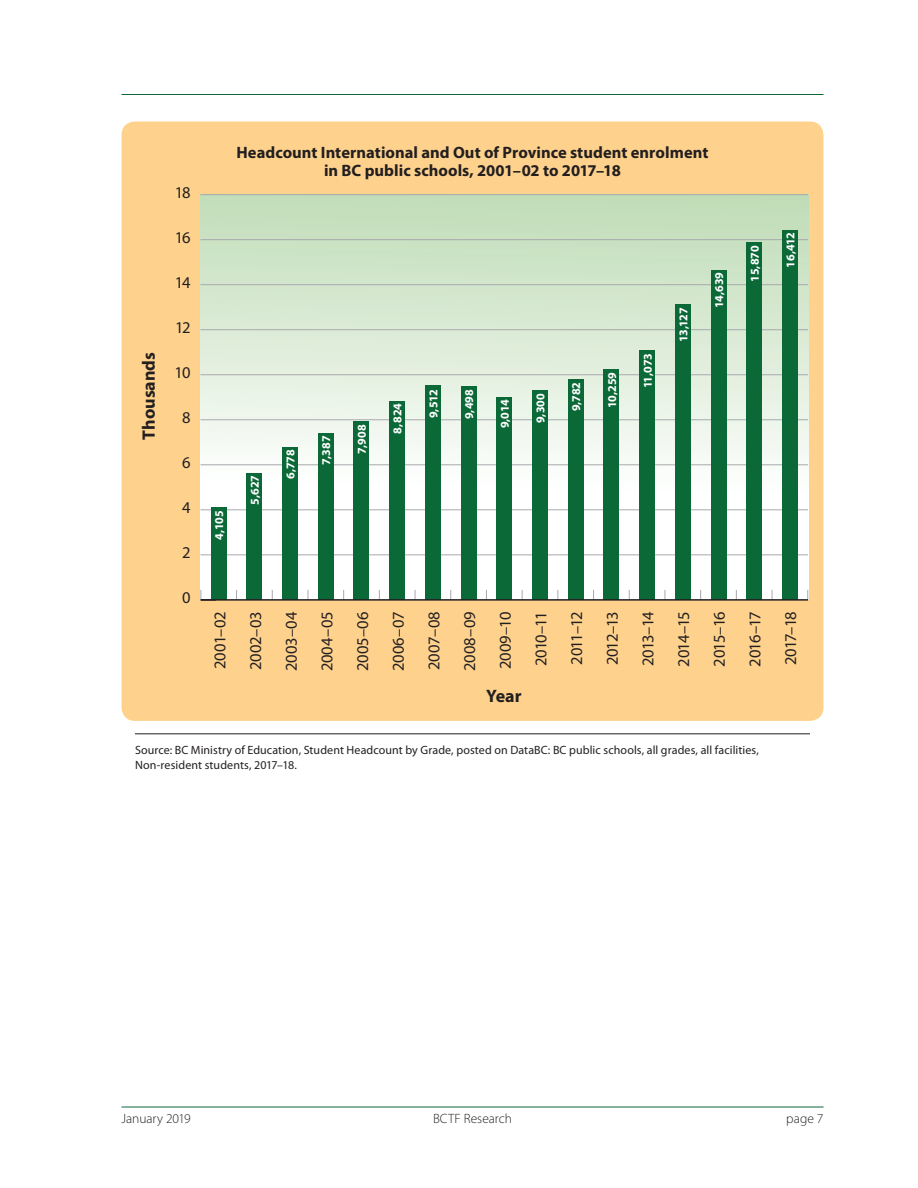
<style>
.page{position:relative;width:918px;height:1188px;background:#fff}
.page>*{position:absolute;margin:0;border:0;box-sizing:border-box;transform-origin:0 0}
.t1{font:700 18px "Myriad Pro";color:#231f20}
.t2{font:16.5px/35.7px "Myriad Pro";letter-spacing:-.02em;color:#231f20;text-align:center}
.t3{font:700 16.5px/18px "Myriad Pro";color:#231f20;text-align:center}
.t4{font:300 13.5px "Myriad Pro";color:#231f20}
.t5{font:12px/14.4px "Myriad Pro";letter-spacing:.01em;color:#231f20}
.t6{font:700 12px "Myriad Pro";letter-spacing:-.005em;color:#fff}
</style>
<div class="page">
<hr style="left:122px;top:94px;width:702px;height:1px;background:#0b6938">
<hr style="left:122px;top:1107px;width:702px;height:1px;background:#0b6938">
<div style="left:122px;top:122px;width:702px;height:599px;background:#fed28d;border-radius:14px"></div>
<div style="left:200px;top:194px;width:608px;height:406px;background:linear-gradient(to bottom,#c3debb,#fff)"></div>
<hr style="left:135px;top:733px;width:675px;height:1px;background:#231f20">
<svg style="left:200px;top:590px;width:11px;height:9px"></svg>
<hr style="left:200px;top:554px;width:608px;height:1px;background:#a8a9ad">
<hr style="left:200px;top:509px;width:608px;height:1px;background:#a8a9ad">
<hr style="left:200px;top:464px;width:608px;height:1px;background:#a8a9ad">
<hr style="left:200px;top:419px;width:608px;height:1px;background:#a8a9ad">
<hr style="left:200px;top:374px;width:608px;height:1px;background:#a8a9ad">
<hr style="left:200px;top:329px;width:608px;height:1px;background:#a8a9ad">
<hr style="left:200px;top:284px;width:608px;height:1px;background:#a8a9ad">
<hr style="left:200px;top:239px;width:608px;height:1px;background:#a8a9ad">
<hr style="left:200px;top:194px;width:608px;height:1px;background:#a8a9ad">
<div style="left:211px;top:508px;width:15px;height:92px;background:#0b6938"></div>
<div style="left:246px;top:473px;width:16px;height:127px;background:#0b6938"></div>
<div style="left:282px;top:447px;width:16px;height:153px;background:#0b6938"></div>
<div style="left:318px;top:434px;width:16px;height:166px;background:#0b6938"></div>
<div style="left:353px;top:422px;width:16px;height:178px;background:#0b6938"></div>
<div style="left:389px;top:401px;width:16px;height:199px;background:#0b6938"></div>
<div style="left:425px;top:386px;width:16px;height:214px;background:#0b6938"></div>
<div style="left:461px;top:386px;width:16px;height:214px;background:#0b6938"></div>
<div style="left:496px;top:397px;width:16px;height:203px;background:#0b6938"></div>
<div style="left:532px;top:391px;width:16px;height:209px;background:#0b6938"></div>
<div style="left:568px;top:380px;width:16px;height:220px;background:#0b6938"></div>
<div style="left:604px;top:369px;width:15px;height:231px;background:#0b6938"></div>
<div style="left:639px;top:351px;width:16px;height:249px;background:#0b6938"></div>
<div style="left:675px;top:304px;width:16px;height:296px;background:#0b6938"></div>
<div style="left:711px;top:270px;width:16px;height:330px;background:#0b6938"></div>
<div style="left:746px;top:243px;width:16px;height:357px;background:#0b6938"></div>
<div style="left:782px;top:230px;width:16px;height:370px;background:#0b6938"></div>
<hr style="left:200px;top:599px;width:608px;height:2px;background:#231f20">
<h1 class="t1" style="left:137px;top:440px;width:89px;rotate:-90deg">Thousands</h1>
<h2 class="t2" style="left:175px;top:175px;width:17px">18</h2>
<h2 class="t2" style="left:175px;top:220px;width:18px">16</h2>
<h2 class="t2" style="left:175px;top:265px;width:17px">14</h2>
<h2 class="t2" style="left:175px;top:310px;width:17px">12</h2>
<h2 class="t2" style="left:175px;top:355px;width:18px">10</h2>
<h2 class="t2" style="left:182px;top:400px;width:10px">8</h2>
<h2 class="t2" style="left:182px;top:445px;width:10px">6</h2>
<h2 class="t2" style="left:182px;top:490px;width:10px">4</h2>
<h2 class="t2" style="left:182px;top:535px;width:10px">2</h2>
<h2 class="t2" style="left:182px;top:580px;width:10px">0</h2>
<h2 class="t3" style="left:237px;top:143px;width:473px">Headcount International and Out of Province student enrolment in BC public schools, 2001–02 to 2017–18</h2>
<p class="t6" style="left:211px;top:540px;width:31px;rotate:-90deg">4,105</p>
<p class="t6" style="left:247px;top:505px;width:31px;rotate:-90deg">5,627</p>
<p class="t6" style="left:283px;top:479px;width:31px;rotate:-90deg">6,778</p>
<p class="t6" style="left:318px;top:465px;width:31px;rotate:-90deg">7,387</p>
<p class="t6" style="left:354px;top:454px;width:31px;rotate:-90deg">7,908</p>
<p class="t6" style="left:390px;top:434px;width:32px;rotate:-90deg">8,824</p>
<p class="t6" style="left:426px;top:418px;width:30px;rotate:-90deg">9,512</p>
<p class="t6" style="left:461px;top:419px;width:32px;rotate:-90deg">9,498</p>
<p class="t6" style="left:497px;top:428px;width:30px;rotate:-90deg">9,014</p>
<p class="t6" style="left:533px;top:423px;width:32px;rotate:-90deg">9,300</p>
<p class="t6" style="left:568px;top:411px;width:31px;rotate:-90deg">9,782</p>
<p class="t6" style="left:604px;top:408px;width:38px;rotate:-90deg">10,259</p>
<p class="t6" style="left:640px;top:388px;width:37px;rotate:-90deg">11,073</p>
<p class="t6" style="left:676px;top:342px;width:36px;rotate:-90deg">13,127</p>
<p class="t6" style="left:711px;top:308px;width:38px;rotate:-90deg">14,639</p>
<p class="t6" style="left:747px;top:282px;width:38px;rotate:-90deg">15,870</p>
<p class="t6" style="left:783px;top:268px;width:37px;rotate:-90deg">16,412</p>
<h2 class="t2" style="left:202px;top:671px;width:62px;rotate:-90deg">2001–02<br>2002–03<br>2003–04<br>2004–05<br>2005–06<br>2006–07<br>2007–08<br>2008–09<br>2009–10<br>2010–11<br>2011–12<br>2012–13<br>2013–14<br>2014–15<br>2015–16<br>2016–17<br>2017–18</h2>
<h1 class="t1" style="left:486px;top:684px;width:37px">Year</h1>
<p class="t5" style="left:135px;top:743px;width:625px">Source: BC Ministry of Education, Student Headcount by Grade, posted on DataBC: BC public schools, all grades, all facilities,<br>Non-resident students, 2017–18.</p>
<p class="t4" style="left:122px;top:1111px;width:71px">January 2019</p>
<p class="t4" style="left:433px;top:1111px;width:80px">BCTF Research</p>
<p class="t4" style="left:786px;top:1111px;width:39px">page 7</p>
</div>
